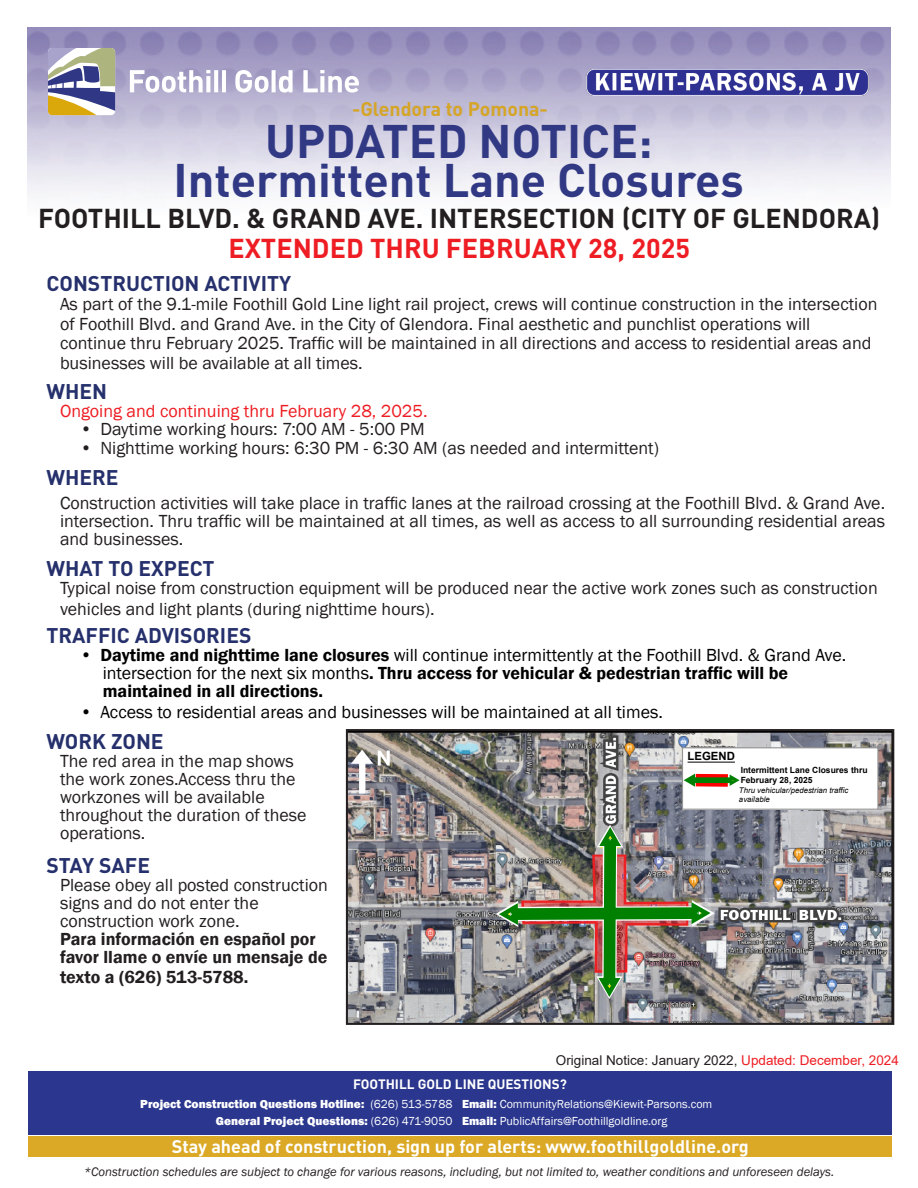
<style>
.page{position:relative;width:918px;height:1188px;background:#fff}
.page>*{position:absolute;margin:0;border:0;box-sizing:border-box;transform-origin:0 0}
.t1{font:700 46.5px "DIN";color:#313984}
.t2{font:700 27px "DIN";color:#231f20}
.t3{font:700 27px "DIN";color:#ee1d23}
.Subheading{font:700 21px "DIN";color:#25306c}
.t4{font:700 19.5px "DIN";color:#d5a527}
.t5{font:18px/19.5px "Franklin Gothic";color:#231f20}
.t6{font:18px "Franklin Gothic";color:#000}
.t7{font:600 18px "Franklin Gothic";color:#000}
.t8{font:600 18px "Franklin Gothic";color:#231f20}
.t9{font:700 18px "DIN";color:#fff}
.t10{font:18px "Franklin Gothic";color:#ee1d23}
.t11{font:13.5px "Arial";color:#231f20}
.t12{font:700 13.5px "DIN";color:#fff}
.t13{font:italic 12.75px "Franklin Gothic";color:#231f20}
.t14{font:800 12px "Franklin Gothic";color:#fff}
.t15{font:12px "Franklin Gothic";color:#fff}
.t16{font:700 11.4px "Arial";color:#000}
.t17{font:700 8.55px/9.8px "Arial";color:#000}
.t18{font:italic 7.8px/9px "Arial";color:#000}
.s1{font-weight:600}
.s2{font-weight:400}
.s3{color:#ee1d23}
.s4{font-weight:800}
</style>
<div class="page">
<svg style="left:130px;top:70px;width:80px;height:23px"></svg>
<svg style="left:214px;top:70px;width:4px;height:22px"></svg>
<svg style="left:272px;top:70px;width:4px;height:22px"></svg>
<svg style="left:235px;top:70px;width:33px;height:23px"></svg>
<svg style="left:279px;top:70px;width:14px;height:23px"></svg>
<svg style="left:303px;top:70px;width:56px;height:23px"></svg>
<svg style="left:48px;top:48px;width:67px;height:67px"></svg>
<img style="left:584px;top:69px;width:291px;height:28px">
<div style="left:28px;top:1071px;width:864px;height:64px;background:#2b378e"></div>
<div style="left:28px;top:1136px;width:864px;height:21px;background:#dba926"></div>
<img style="left:349px;top:732px;width:542px;height:290px">
<img style="left:492px;top:821px;width:226px;height:181px">
<div style="left:682px;top:748px;width:196px;height:61px;background:#fff"></div>
<div style="left:682px;top:747px;width:197px;height:63px;border:1px solid #969696"></div>
<hr style="left:688px;top:762px;width:47px;height:1px;background:#000">
<div style="left:697px;top:775px;width:30px;height:11px;background:#f20600"></div>
<div style="left:696px;top:774px;width:32px;height:13px;border:2px solid #f00"></div>
<div style="left:689px;top:777px;width:45px;height:6px;background:#008000"></div>
<svg style="left:680px;top:770px;width:20px;height:20px"></svg>
<svg style="left:725px;top:774px;width:15px;height:13px"></svg>
<div style="left:346px;top:729px;width:548px;height:296px;border:2px solid #231f20"></div>
<p class="t4" style="left:352px;top:96px;width:197px">-Glendora to Pomona-</p>
<p class="t1" style="left:265px;top:111px;width:389px">UPDATED NOTICE:</p>
<p class="t1" style="left:174px;top:150px;width:572px">Intermittent Lane Closures</p>
<p class="t2" style="left:38px;top:200px;width:843px">FOOTHILL BLVD. &amp; GRAND AVE. INTERSECTION (CITY OF GLENDORA)</p>
<p class="t3" style="left:228px;top:230px;width:463px">EXTENDED THRU FEBRUARY 28, 2025</p>
<p class="Subheading" style="left:46px;top:270px;width:246px">CONSTRUCTION ACTIVITY</p>
<p class="t5" style="left:60px;top:295px;width:819px">As part of the 9.1-mile Foothill Gold Line light rail project, crews will continue construction in the intersection of Foothill Blvd. and Grand Ave. in the City of Glendora. Final aesthetic and punchlist operations will continue thru February 2025. Traffic will be maintained in all directions and access to residential areas and businesses will be available at all times.</p>
<p class="Subheading" style="left:46px;top:378px;width:62px">WHEN</p>
<p class="t10" style="left:60px;top:400px;width:369px">Ongoing and continuing thru February 28, 2025.</p>
<p class="t5" style="left:80px;top:419px;width:346px">• Daytime working hours: 7:00 AM - 5:00 PM</p>
<p class="t5" style="left:80px;top:439px;width:580px">• Nighttime working hours: 6:30 PM - 6:30 AM (as needed and intermittent)</p>
<p class="Subheading" style="left:46px;top:464px;width:74px">WHERE</p>
<p class="t5" style="left:60px;top:494px;width:827px;line-height:18px;text-align:justify">Construction activities will take place in traffic lanes at the railroad crossing at the Foothill Blvd. &amp; Grand Ave. intersection. Thru traffic will be maintained at all times, as well as access to all surrounding residential areas and businesses.</p>
<p class="Subheading" style="left:46px;top:554px;width:169px">WHAT TO EXPECT</p>
<p class="t5" style="left:60px;top:577px;width:819px;line-height:21px">Typical noise from construction equipment will be produced near the active work zones such as construction vehicles and light plants (during nighttime hours).</p>
<p class="Subheading" style="left:46px;top:622px;width:207px">TRAFFIC ADVISORIES</p>
<p class="t6" style="left:80px;top:644px;width:768px"><span class="s1">• Daytime and nighttime lane closures</span> will continue intermittently at the Foothill Blvd. &amp; Grand Ave.</p>
<p class="t7" style="left:103px;top:662px;width:687px"><span class="s2">intersection for the next six months</span>. Thru access for vehicular &amp; pedestrian traffic will be</p>
<p class="t7" style="left:103px;top:680px;width:222px">maintained in all directions.</p>
<p class="t6" style="left:80px;top:701px;width:584px">• Access to residential areas and businesses will be maintained at all times.</p>
<p class="Subheading" style="left:46px;top:728px;width:119px">WORK ZONE</p>
<p class="t5" style="left:60px;top:752px;width:235px">The red area in the map shows</p>
<p class="t5" style="left:60px;top:770px;width:237px">the work zones.Access thru the</p>
<p class="t5" style="left:60px;top:788px;width:206px">workzones will be available</p>
<p class="t5" style="left:60px;top:806px;width:248px">throughout the duration of these</p>
<p class="t5" style="left:60px;top:824px;width:87px">operations.</p>
<p class="Subheading" style="left:46px;top:852px;width:105px">STAY SAFE</p>
<p class="t5" style="left:60px;top:876px;width:270px">Please obey all posted construction</p>
<p class="t5" style="left:60px;top:894px;width:200px">signs and do not enter the</p>
<p class="t5" style="left:60px;top:912px;width:181px">construction work zone.</p>
<p class="t8" style="left:60px;top:928px;width:257px">Para información en español por</p>
<p class="t8" style="left:60px;top:946px;width:269px">favor llame o envíe un mensaje de</p>
<p class="t8" style="left:60px;top:966px;width:190px">texto a (626) 513-5788.</p>
<p class="t16" style="left:688px;top:748px;width:49px">LEGEND</p>
<p class="t17" style="left:741px;top:765px;width:128px">Intermittent Lane Closures thru<br>February 28, 2025</p>
<p class="t18" style="left:739px;top:786px;width:111px">Thru vehicular/pedestrian traffic available</p>
<p class="t11" style="left:556px;top:1051px;width:344px">Original Notice: January 2022, <span class="s3">Updated: December, 2024</span></p>
<p class="t12" style="left:353px;top:1076px;width:215px">FOOTHILL GOLD LINE QUESTIONS?</p>
<p class="t14" style="left:140px;top:1097px;width:314px">Project Construction Questions Hotline: <span class="s2">(626) 513-5788</span></p>
<p class="t14" style="left:216px;top:1113px;width:238px">General Project Questions: <span class="s2">(626) 471-9050</span></p>
<p class="t15" style="left:462px;top:1097px;width:252px"><span class="s4">Email:</span> CommunityRelations@Kiewit-Parsons.com</p>
<p class="t15" style="left:462px;top:1113px;width:207px"><span class="s4">Email:</span> PublicAffairs@Foothillgoldline.org</p>
<p class="t9" style="left:172px;top:1134px;width:579px">Stay ahead of construction, sign up for alerts: www.foothillgoldline.org</p>
<p class="t13" style="left:84px;top:1163px;width:752px">*Construction schedules are subject to change for various reasons, including, but not limited to, weather conditions and unforeseen delays.</p>
</div>
